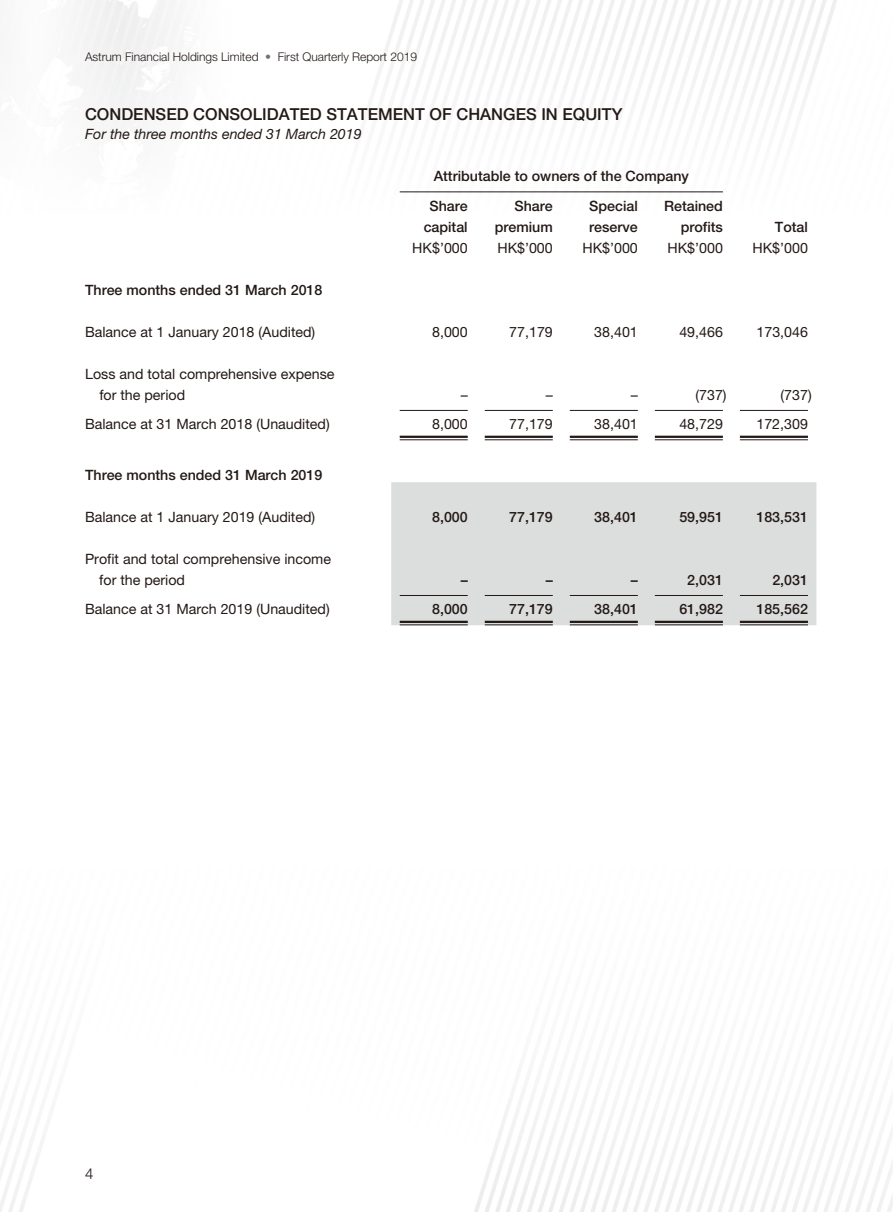
<style>
.page{position:relative;width:893px;height:1212px;background:#fff}
.page>*{position:absolute;margin:0;border:0;box-sizing:border-box;transform-origin:0 0}
.t1{font:500 16.5px "Helvetica Neue LT Std";color:#231916}
.t2{font:300 15px "Helvetica Neue LT Std";color:#231916}
.t3{font:14.25px/21px "Helvetica Neue LT Std";color:#231916}
.t4{font:500 14.25px/21px "Helvetica Neue LT Std";color:#231916}
.t5{font:italic 14.25px "Helvetica Neue LT Std";color:#231916}
.t6{font:300 12px "Helvetica Neue LT Std";letter-spacing:-.005em;color:#231916}
.s1{color:#727272}
</style>
<div class="page">
<div style="left:391px;top:482px;width:425px;height:143px;background:#dcdddd"></div>
<hr style="left:400px;top:192px;width:323px;height:1px;background:#231916">
<hr style="left:400px;top:410px;width:68px;height:1px;background:#231916">
<hr style="left:485px;top:410px;width:68px;height:1px;background:#231916">
<hr style="left:570px;top:410px;width:68px;height:1px;background:#231916">
<hr style="left:655px;top:410px;width:68px;height:1px;background:#231916">
<hr style="left:740px;top:410px;width:68px;height:1px;background:#231916">
<hr style="left:400px;top:436px;width:68px;height:2px;background:#231916">
<hr style="left:400px;top:439px;width:68px;height:1px;background:#231916">
<hr style="left:485px;top:436px;width:68px;height:2px;background:#231916">
<hr style="left:485px;top:439px;width:68px;height:1px;background:#231916">
<hr style="left:570px;top:436px;width:68px;height:2px;background:#231916">
<hr style="left:570px;top:439px;width:68px;height:1px;background:#231916">
<hr style="left:655px;top:436px;width:68px;height:2px;background:#231916">
<hr style="left:655px;top:439px;width:68px;height:1px;background:#231916">
<hr style="left:740px;top:436px;width:68px;height:2px;background:#231916">
<hr style="left:740px;top:439px;width:68px;height:1px;background:#231916">
<hr style="left:400px;top:595px;width:68px;height:1px;background:#231916">
<hr style="left:485px;top:595px;width:68px;height:1px;background:#231916">
<hr style="left:570px;top:595px;width:68px;height:1px;background:#231916">
<hr style="left:655px;top:595px;width:68px;height:1px;background:#231916">
<hr style="left:740px;top:595px;width:68px;height:1px;background:#231916">
<hr style="left:400px;top:621px;width:68px;height:2px;background:#231916">
<hr style="left:400px;top:624px;width:68px;height:1px;background:#231916">
<hr style="left:485px;top:621px;width:68px;height:2px;background:#231916">
<hr style="left:485px;top:624px;width:68px;height:1px;background:#231916">
<hr style="left:570px;top:621px;width:68px;height:2px;background:#231916">
<hr style="left:570px;top:624px;width:68px;height:1px;background:#231916">
<hr style="left:655px;top:621px;width:68px;height:2px;background:#231916">
<hr style="left:655px;top:624px;width:68px;height:1px;background:#231916">
<hr style="left:740px;top:621px;width:68px;height:2px;background:#231916">
<hr style="left:740px;top:624px;width:68px;height:1px;background:#231916">
<p class="t6" style="left:85px;top:49px;width:333px">Astrum Financial Holdings Limited <span class="s1">•</span> First Quarterly Report 2019</p>
<p class="t1" style="left:85px;top:104px;width:539px">CONDENSED CONSOLIDATED STATEMENT OF CHANGES IN EQUITY</p>
<p class="t5" style="left:85px;top:125px;width:278px">For the three months ended 31 March 2019</p>
<p class="t4" style="left:429px;top:161px;width:261px;line-height:29.5px">Attributable to owners of the Company<br>Share</p>
<p class="t4" style="left:424px;top:216px;width:46px">capital</p>
<p class="t4" style="left:495px;top:195px;width:60px;text-align:right">Share premium</p>
<p class="t4" style="left:589px;top:195px;width:50px">Special reserve</p>
<p class="t4" style="left:664px;top:195px;width:60px;text-align:right">Retained profits</p>
<p class="t4" style="left:775px;top:216px;width:35px">Total</p>
<p class="t3" style="left:412px;top:237px;width:57px">HK$’000</p>
<p class="t3" style="left:497px;top:237px;width:57px">HK$’000</p>
<p class="t3" style="left:582px;top:237px;width:57px">HK$’000</p>
<p class="t3" style="left:667px;top:237px;width:57px">HK$’000</p>
<p class="t3" style="left:752px;top:237px;width:57px">HK$’000</p>
<p class="t4" style="left:85px;top:279px;width:239px">Three months ended 31 March 2018</p>
<p class="t3" style="left:85px;top:321px;width:232px">Balance at 1 January 2018 (Audited)</p>
<p class="t3" style="left:432px;top:321px;width:37px">8,000</p>
<p class="t3" style="left:509px;top:321px;width:45px">77,179</p>
<p class="t3" style="left:594px;top:321px;width:45px">38,401</p>
<p class="t3" style="left:679px;top:321px;width:45px">49,466</p>
<p class="t3" style="left:756px;top:321px;width:53px">173,046</p>
<p class="t3" style="left:99px;top:363px;width:237px;text-indent:-14px">Loss and total comprehensive expense for the period</p>
<p class="t3" style="left:461px;top:384px;width:9px">–</p>
<p class="t3" style="left:546px;top:384px;width:9px">–</p>
<p class="t3" style="left:631px;top:384px;width:9px">–</p>
<p class="t3" style="left:695px;top:384px;width:33px">(737)</p>
<p class="t3" style="left:781px;top:384px;width:33px">(737)</p>
<p class="t3" style="left:85px;top:413px;width:246px">Balance at 31 March 2018 (Unaudited)</p>
<p class="t3" style="left:432px;top:413px;width:37px">8,000</p>
<p class="t3" style="left:509px;top:413px;width:45px">77,179</p>
<p class="t3" style="left:594px;top:413px;width:45px">38,401</p>
<p class="t3" style="left:679px;top:413px;width:45px">48,729</p>
<p class="t3" style="left:756px;top:413px;width:53px">172,309</p>
<p class="t4" style="left:85px;top:464px;width:239px">Three months ended 31 March 2019</p>
<p class="t3" style="left:85px;top:506px;width:232px">Balance at 1 January 2019 (Audited)</p>
<p class="t4" style="left:432px;top:506px;width:37px">8,000</p>
<p class="t4" style="left:509px;top:506px;width:45px">77,179</p>
<p class="t4" style="left:594px;top:506px;width:45px">38,401</p>
<p class="t4" style="left:679px;top:506px;width:45px">59,951</p>
<p class="t4" style="left:756px;top:506px;width:53px">183,531</p>
<p class="t3" style="left:99px;top:548px;width:233px;text-indent:-14px">Profit and total comprehensive income for the period</p>
<p class="t4" style="left:461px;top:569px;width:9px">–</p>
<p class="t4" style="left:546px;top:569px;width:9px">–</p>
<p class="t4" style="left:631px;top:569px;width:9px">–</p>
<p class="t4" style="left:687px;top:569px;width:37px">2,031</p>
<p class="t4" style="left:772px;top:569px;width:37px">2,031</p>
<p class="t3" style="left:85px;top:598px;width:246px">Balance at 31 March 2019 (Unaudited)</p>
<p class="t4" style="left:432px;top:598px;width:37px">8,000</p>
<p class="t4" style="left:509px;top:598px;width:45px">77,179</p>
<p class="t4" style="left:594px;top:598px;width:45px">38,401</p>
<p class="t4" style="left:679px;top:598px;width:45px">61,982</p>
<p class="t4" style="left:756px;top:598px;width:53px">185,562</p>
<p class="t2" style="left:85px;top:1164px;width:10px">4</p>
</div>
